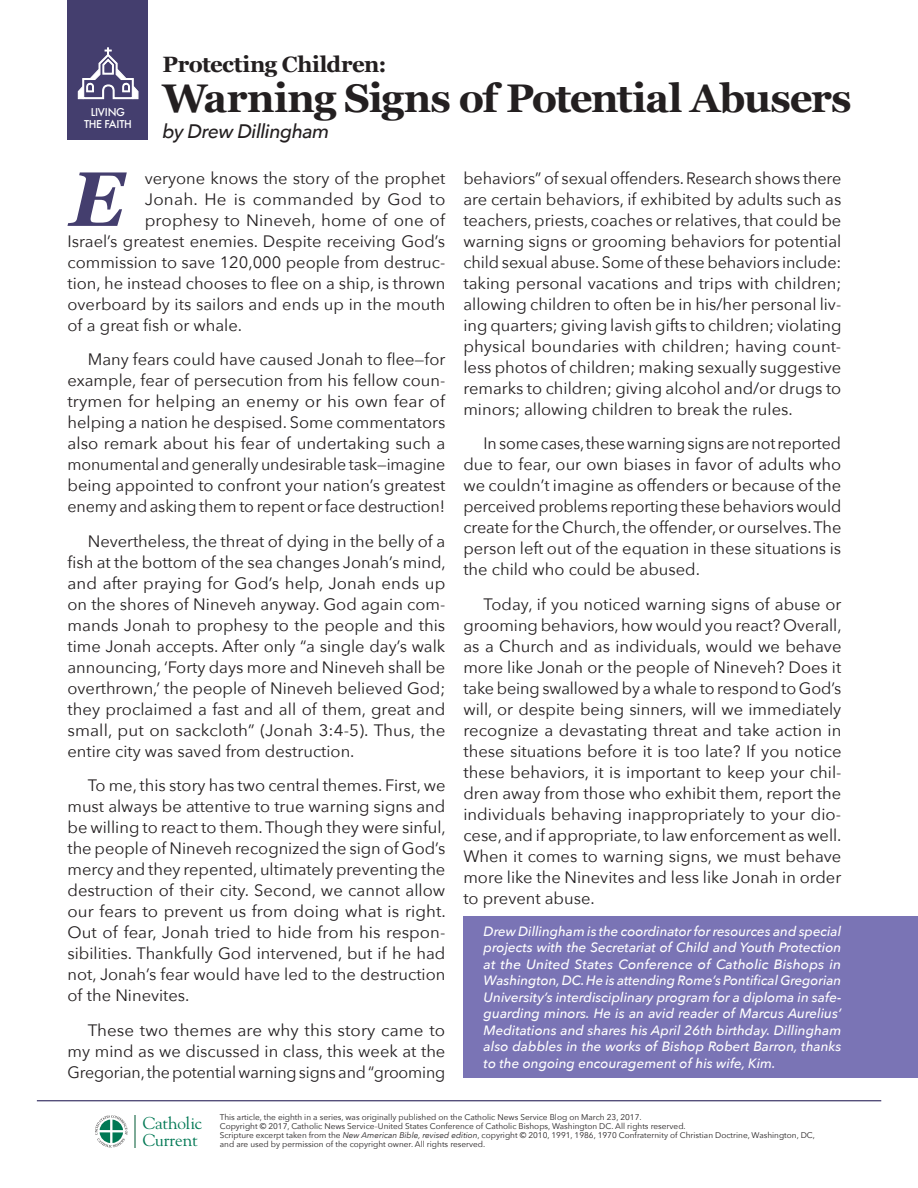
<style>
.page{position:relative;width:918px;height:1188px;background:#fff}
.page>*{position:absolute;margin:0;border:0;box-sizing:border-box;transform-origin:0 0}
.t1{font:italic 700 77.1px "Georgia";color:#443e6e}
.t2{font:700 39.9px "Georgia";letter-spacing:-.03em;color:#231f20}
.t3{font:700 22.2px "Georgia";letter-spacing:-.02em;color:#231f20}
.t4{font:italic 500 19.5px "Avenir Next";letter-spacing:-.03em;color:#231f20}
.t5{font:17.1px/17.2px "Goudy Std";color:#007854}
.t6{font:16.5px/21px "Avenir Next";color:#231f20;text-align:justify}
.t7{font:italic 500 13.5px/16.5px "Avenir Next";color:#fff;text-align:justify}
.t8{font:500 10.5px/12.6px "Futura";letter-spacing:-.025em;color:#fff;text-align:center}
.t9{font:8.25px/9px "Avenir Next";color:#231f20}
.s1{font-style:italic}
</style>
<div class="page">
<div style="left:68px;top:0;width:80px;height:140px;background:#443e6e"></div>
<svg style="left:77px;top:47px;width:62px;height:53px"></svg>
<div style="left:463px;top:916px;width:455px;height:162px;background:#7a74b5"></div>
<hr style="left:37px;top:1100px;width:844px;height:1px;background:#443e6e">
<svg style="left:95px;top:1115px;width:33px;height:32px"></svg>
<hr style="left:135px;top:1115px;width:1px;height:32px;background:#7daa97">
<p class="t8" style="left:84px;top:106px;width:49px">LIVING<br>THE FAITH</p>
<h3 class="t3" style="left:162px;top:48px;width:226px">Protecting Children:</h3>
<h2 class="t2" style="left:162px;top:68px;width:691px">Warning Signs of Potential Abusers</h2>
<p class="t4" style="left:162px;top:114px;width:168px">by Drew Dillingham</p>
<h1 class="t1" style="left:70px;top:142px;width:57px">E</h1>
<p class="t6" style="left:145px;top:167px;width:302px">veryone knows the story of the prophet</p>
<p class="t6" style="left:145px;top:188px;width:302px">Jonah. He is commanded by God to</p>
<p class="t6" style="left:145px;top:209px;width:302px">prophesy to Nineveh, home of one of</p>
<p class="t6" style="left:68px;top:230px;width:379px">Israel’s greatest enemies. Despite receiving God’s</p>
<p class="t6" style="left:68px;top:251px;width:379px">commission to save 120,000 people from destruc-</p>
<p class="t6" style="left:68px;top:272px;width:379px">tion, he instead chooses to flee on a ship, is thrown</p>
<p class="t6" style="left:68px;top:293px;width:379px">overboard by its sailors and ends up in the mouth</p>
<p class="t6" style="left:68px;top:314px;width:176px">of a great fish or whale.</p>
<p class="t6" style="left:68px;top:348px;width:379px;text-indent:20px">Many fears could have caused Jonah to flee—for example, fear of persecution from his fellow coun&shy;trymen for helping an enemy or his own fear of helping a nation he despised. Some commentators also remark about his fear of undertaking such a monumental and generally undesirable task—imagine being appointed to confront your nation’s greatest enemy and asking them to repent or face destruction!</p>
<p class="t6" style="left:67px;top:530px;width:380px;text-indent:20px">Nevertheless, the threat of dying in the belly of a fish at the bottom of the sea changes Jonah’s mind, and after praying for God’s help, Jonah ends up on the shores of Nineveh anyway. God again com&shy;mands Jonah to prophesy to the people and this time Jonah accepts. After only “a single day’s walk announcing, ‘Forty days more and Nineveh shall be overthrown,’ the people of Nineveh believed God; they proclaimed a fast and all of them, great and small, put on sackcloth” (Jonah 3:4-5). Thus, the entire city was saved from destruction.</p>
<p class="t6" style="left:68px;top:774px;width:380px;text-indent:20px">To me, this story has two central themes. First, we must always be attentive to true warning signs and be willing to react to them. Though they were sinful, the people of Nineveh recognized the sign of God’s mercy and they repented, ultimately preventing the destruction of their city. Second, we cannot allow our fears to prevent us from doing what is right.<br>Out of fear, Jonah tried to hide from his respon&shy;sibilities. Thankfully God intervened, but if he had not, Jonah’s fear would have led to the destruction of the Ninevites.</p>
<p class="t6" style="left:68px;top:1019px;width:379px;text-indent:20px">These two themes are why this story came to my mind as we discussed in class, this week at the Gregorian, the potential warning signs and “grooming</p>
<p class="t6" style="left:463px;top:167px;width:380px">behaviors” of sexual offenders. Research shows there are certain behaviors, if exhibited by adults such as teachers, priests, coaches or relatives, that could be warning signs or grooming behaviors for potential child sexual abuse. Some of these behaviors include: taking personal vacations and trips with children; allowing children to often be in his/her personal liv&shy;ing quarters; giving lavish gifts to children; violating physical boundaries with children; having count&shy;less photos of children; making sexually suggestive remarks to children; giving alcohol and/or drugs to minors; allowing children to break the rules.</p>
<p class="t6" style="left:463px;top:432px;width:380px;text-indent:20px">In some cases, these warning signs are not reported due to fear, our own biases in favor of adults who we couldn’t imagine as offenders or because of the perceived problems reporting these behaviors would create for the Church, the offender, or ourselves. The person left out of the equation in these situations is the child who could be abused.</p>
<p class="t6" style="left:463px;top:593px;width:380px;text-indent:20px">Today, if you noticed warning signs of abuse or grooming behaviors, how would you react? Overall, as a Church and as individuals, would we behave more like Jonah or the people of Nineveh? Does it take being swallowed by a whale to respond to God’s will, or despite being sinners, will we immediately recognize a devastating threat and take action in these situations before it is too late? If you notice these behaviors, it is important to keep your chil&shy;dren away from those who exhibit them, report the individuals behaving inappropriately to your dio&shy;cese, and if appropriate, to law enforcement as well.<br>When it comes to warning signs, we must behave more like the Ninevites and less like Jonah in order to prevent abuse.</p>
<p class="t7" style="left:484px;top:922px;width:359px">Drew Dillingham is the coordinator for resources and special projects with the Secretariat of Child and Youth Protection at the United States Conference of Catholic Bishops in Washington, DC. He is attending Rome’s Pontifical Gregorian University’s interdisciplinary program for a diploma in safe&shy;guarding minors. He is an avid reader of Marcus Aurelius’ Meditations and shares his April 26th birthday. Dillingham also dabbles in the works of Bishop Robert Barron, thanks to the ongoing encouragement of his wife, Kim.</p>
<p class="t5" style="left:143px;top:1114px;width:61px">Catholic<br>Current</p>
<p class="t9" style="left:220px;top:1112px;width:597px">This article, the eighth in a series, was originally published on the Catholic News Service Blog on March 23, 2017.<br>Copyright © 2017, Catholic News Service–United States Conference of Catholic Bishops, Washington DC. All rights reserved.<br>Scripture excerpt taken from the <span class="s1">New American Bible, revised edition</span>, copyright © 2010, 1991, 1986, 1970 Confraternity of Christian Doctrine, Washington, DC, and are used by permission of the copyright owner. All rights reserved.</p>
</div>
